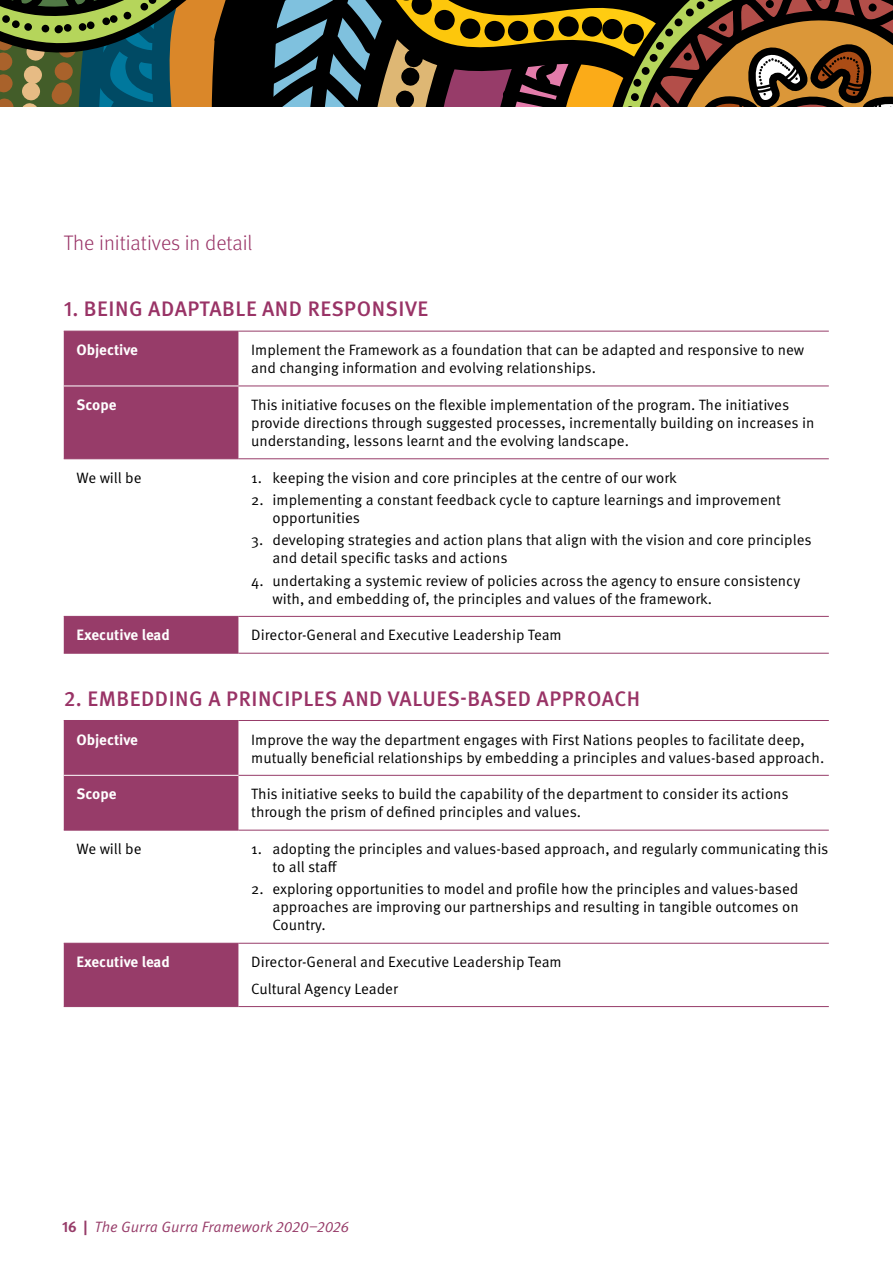
<style>
.page{position:relative;width:893px;height:1263px;background:#fff}
.page>*{position:absolute;margin:0;border:0;box-sizing:border-box;transform-origin:0 0}
.t1{font:500 21px "Meta OT";letter-spacing:.025em;color:#936}
.t2{font:300 21px "Meta OT";color:#936}
.t3{font:15px/18px "Meta OT Norm";color:#000}
.t4{font:700 15px "Meta OT";color:#fff}
.t5{font:15px "Meta OT Norm Ita";color:#973c69}
.s1{font-family:"Meta OT";font-weight:700}
</style>
<div class="page">
<svg style="left:0;top:0;width:893px;height:107px;background:#584c2c"></svg>
<svg style="left:64px;top:332px;width:174px;height:321px;fill:#973c69"></svg>
<hr style="left:64px;top:331px;width:174px;height:1px;background:#973c69">
<hr style="left:238px;top:331px;width:591px;height:1px;background:#973c69">
<hr style="left:238px;top:386px;width:591px;height:1px;background:#973c69">
<hr style="left:64px;top:458px;width:174px;height:1px;background:#973c69">
<hr style="left:238px;top:458px;width:591px;height:1px;background:#973c69">
<hr style="left:64px;top:616px;width:174px;height:1px;background:#973c69">
<hr style="left:238px;top:616px;width:591px;height:1px;background:#973c69">
<hr style="left:64px;top:653px;width:174px;height:1px;background:#973c69">
<hr style="left:238px;top:653px;width:591px;height:1px;background:#973c69">
<hr style="left:64px;top:386px;width:174px;height:1px;background:#fff">
<svg style="left:64px;top:721px;width:174px;height:285px;fill:#973c69"></svg>
<hr style="left:64px;top:720px;width:174px;height:1px;background:#973c69">
<hr style="left:238px;top:720px;width:591px;height:1px;background:#973c69">
<hr style="left:238px;top:775px;width:591px;height:1px;background:#973c69">
<hr style="left:64px;top:830px;width:174px;height:1px;background:#973c69">
<hr style="left:238px;top:830px;width:591px;height:1px;background:#973c69">
<hr style="left:64px;top:943px;width:174px;height:1px;background:#973c69">
<hr style="left:238px;top:943px;width:591px;height:1px;background:#973c69">
<hr style="left:64px;top:1006px;width:174px;height:1px;background:#973c69">
<hr style="left:238px;top:1006px;width:591px;height:1px;background:#973c69">
<hr style="left:64px;top:775px;width:174px;height:1px;background:#fff">
<h1 class="t2" style="left:64px;top:230px;width:190px">The initiatives in detail</h1>
<h1 class="t1" style="left:64px;top:297px;width:366px">1. BEING ADAPTABLE AND RESPONSIVE</h1>
<p class="t4" style="left:77px;top:341px;width:63px">Objective</p>
<p class="t3" style="left:251px;top:341px;width:555px">Implement the Framework as a foundation that can be adapted and responsive to new and changing information and evolving relationships.</p>
<p class="t4" style="left:77px;top:396px;width:41px">Scope</p>
<p class="t3" style="left:251px;top:396px;width:565px">This initiative focuses on the flexible implementation of the program. The initiatives provide directions through suggested processes, incrementally building on increases in understanding, lessons learnt and the evolving landscape.</p>
<p class="t3" style="left:77px;top:469px;width:67px">We will be</p>
<p class="t3" style="left:251px;top:469px;width:427px">1. keeping the vision and core principles at the centre of our work</p>
<p class="t3" style="left:272px;top:491px;width:510px;text-indent:-21px">2. implementing a constant feedback cycle to capture learnings and improvement opportunities</p>
<p class="t3" style="left:272px;top:531px;width:541px;text-indent:-21px">3. developing strategies and action plans that align with the vision and core principles and detail specific tasks and actions</p>
<p class="t3" style="left:272px;top:572px;width:529px;text-indent:-21px">4. undertaking a systemic review of policies across the agency to ensure consistency with, and embedding of, the principles and values of the framework.</p>
<p class="t4" style="left:77px;top:626px;width:95px">Executive lead</p>
<p class="t3" style="left:251px;top:627px;width:312px">Director-General and Executive Leadership Team</p>
<h1 class="t1" style="left:64px;top:686px;width:578px">2. EMBEDDING A PRINCIPLES AND VALUES-BASED APPROACH</h1>
<p class="t4" style="left:77px;top:730px;width:63px">Objective</p>
<p class="t3" style="left:251px;top:731px;width:575px">Improve the way the department engages with First Nations peoples to facilitate deep, mutually beneficial relationships by embedding a principles and values-based approach.</p>
<p class="t4" style="left:77px;top:785px;width:41px">Scope</p>
<p class="t3" style="left:251px;top:785px;width:539px">This initiative seeks to build the capability of the department to consider its actions through the prism of defined principles and values.</p>
<p class="t3" style="left:77px;top:840px;width:67px">We will be</p>
<p class="t3" style="left:272px;top:840px;width:557px;text-indent:-21px">1. adopting the principles and values-based approach, and regularly communicating this to all staff</p>
<p class="t3" style="left:272px;top:881px;width:528px;text-align:justify;text-indent:-21px">2. exploring opportunities to model and profile how the principles and values-based approaches are improving our partnerships and resulting in tangible outcomes on Country.</p>
<p class="t4" style="left:77px;top:953px;width:95px">Executive lead</p>
<p class="t3" style="left:251px;top:949px;width:312px;line-height:26.5px">Director-General and Executive Leadership Team<br>Cultural Agency Leader</p>
<p class="t5" style="left:62px;top:1218px;width:289px"><span class="s1">16 |</span> The Gurra Gurra Framework 2020–2026</p>
</div>
